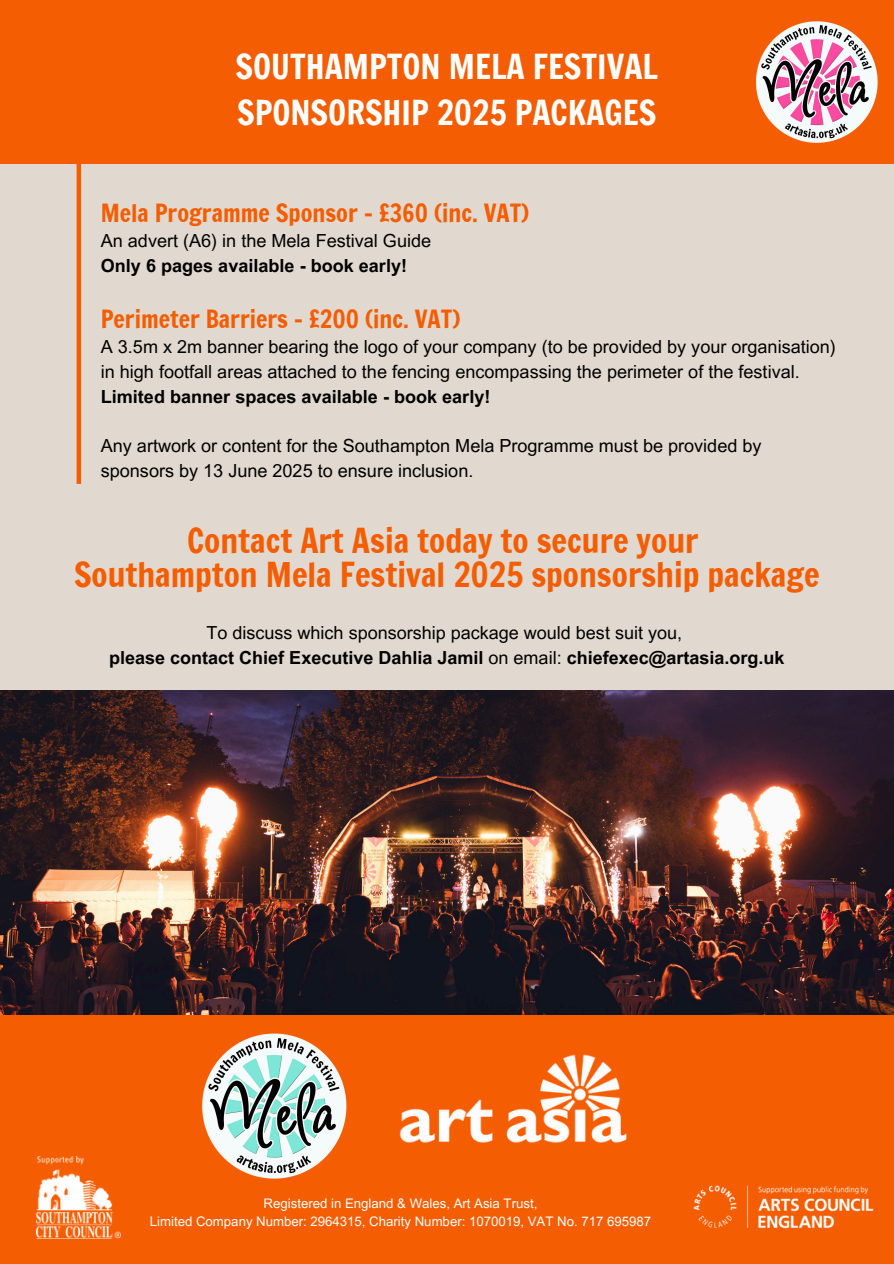
<style>
.page{position:relative;width:894px;height:1264px;background:#fff}
.page>*{position:absolute;margin:0;border:0;box-sizing:border-box;transform-origin:0 0}
.t1{font:33px/33.8px "Francois One";color:#f45d01;text-align:center}
.t2{font:33px/46.2px "Francois One";color:#fff}
.t3{font:24px "Francois One";color:#f45d01}
.t4{font:18px/24.8px "Arial MT Pro";color:#000}
.t5{font:700 18px/24.8px "Arial MT Pro";color:#000;text-align:center}
.t6{font:13.2px "Arial MT Pro";color:#fff}
.s1{font-weight:700}
.s2{font-weight:400}
</style>
<div class="page">
<div style="left:0;top:0;width:893px;height:1263px;background:#e1d9cf"></div>
<div style="left:0;top:0;width:893px;height:163px;background:#f45d01"></div>
<div style="left:0;top:1012px;width:893px;height:251px;background:#f45d01"></div>
<img style="left:399px;top:1054px;width:228px;height:89px">
<hr style="left:77px;top:163px;width:4px;height:321px;background:#f45d01">
<img style="left:693px;top:1185px;width:181px;height:44px">
<img style="left:36px;top:1156px;width:85px;height:82px">
<img style="left:756px;top:21px;width:122px;height:122px">
<img style="left:202px;top:1033px;width:145px;height:146px">
<img style="left:0;top:690px;width:893px;height:324px">
<p class="t2" style="left:235px;top:43px;width:424px">SOUTHAMPTON MELA FESTIVAL<br>SPONSORSHIP 2025 PACKAGES</p>
<h3 class="t3" style="left:101px;top:196px;width:430px">Mela Programme Sponsor - £360 (inc. VAT)</h3>
<h3 class="t4" style="left:101px;top:231px;width:332px">An advert (A6) in the Mela Festival Guide<br><span class="s1">Only 6 pages available - book early!</span></h3>
<h4 class="t3" style="left:101px;top:302px;width:361px">Perimeter Barriers - £200 (inc. VAT)</h4>
<h4 class="t4" style="left:101px;top:337px;width:736px">A 3.5m x 2m banner bearing the logo of your company (to be provided by your organisation) in high footfall areas attached to the fencing encompassing the perimeter of the festival.<br><span class="s1">Limited banner spaces available - book early!</span></h4>
<h4 class="t4" style="left:101px;top:435px;width:662px">Any artwork or content for the Southampton Mela Programme must be provided by sponsors by 13 June 2025 to ensure inclusion.</h4>
<p class="t1" style="left:74px;top:523px;width:746px">Contact Art Asia today to secure your<br>Southampton Mela Festival 2025 sponsorship package</p>
<h1 class="t5" style="left:109px;top:623px;width:676px"><span class="s2">To discuss which sponsorship package would best suit you,<br></span>please contact Chief Executive Dahlia Jamil <span class="s2">on email:</span> chiefexec@artasia.org.uk</h1>
<h4 class="t6" style="left:263px;top:1198px;width:275px">Registered in England &amp; Wales, Art Asia Trust,</h4>
<h2 class="t6" style="left:150px;top:1216px;width:502px">Limited Company Number: 2964315, Charity Number: 1070019, VAT No. 717 695987</h2>
</div>
